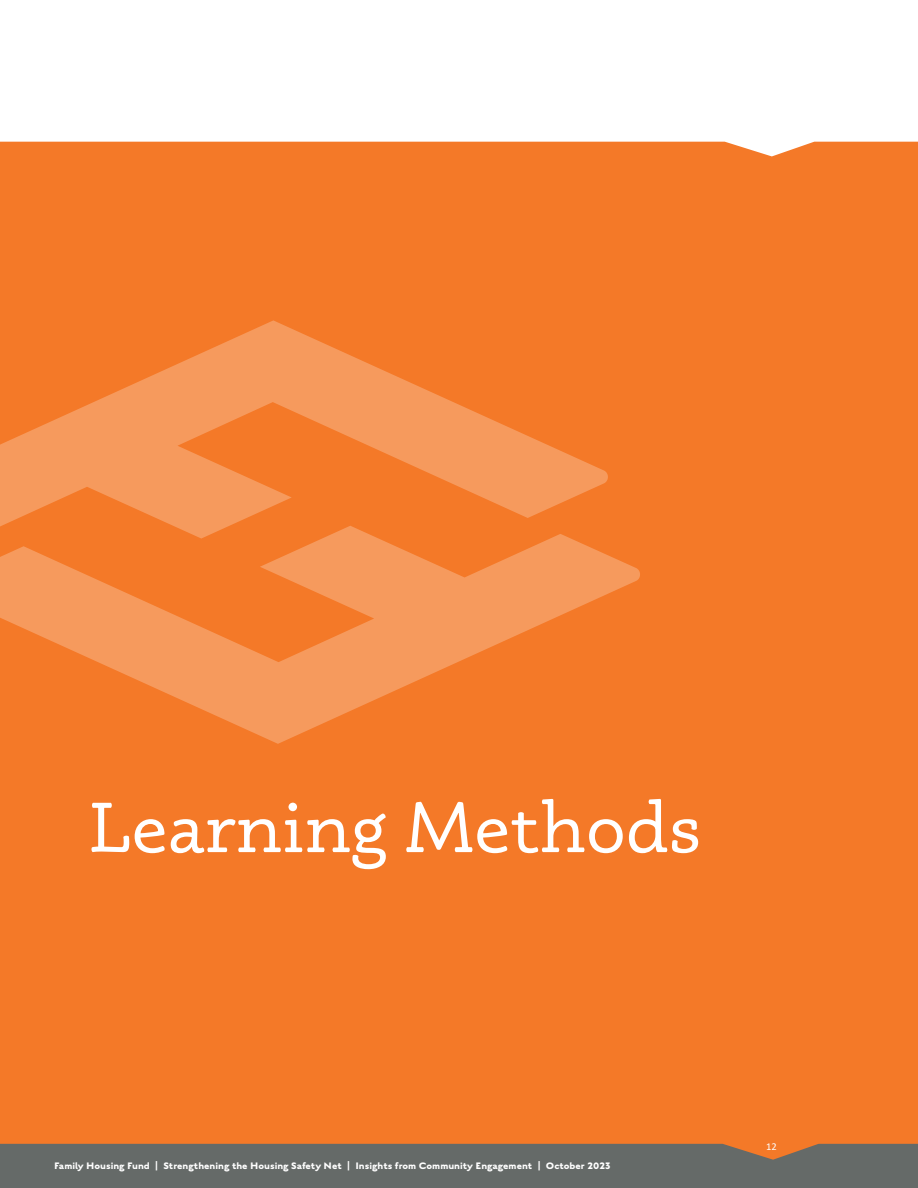
<style>
.page{position:relative;width:918px;height:1188px;background:#fff}
.page>*{position:absolute;margin:0;border:0;box-sizing:border-box;transform-origin:0 0}
.Section_Title{font:72px "Phoreus Cherokee";color:#fff}
.t1{font:700 10.5px "English Grotesque";color:#fff}
.t2{font:10.5px "Calibri";color:#fff}
</style>
<div class="page">
<div style="left:0;top:142px;width:918px;height:1002px;background:#f47928"></div>
<svg style="left:0;top:320px;width:609px;height:206px;background:#f4873f"></svg>
<svg style="left:0;top:526px;width:641px;height:218px;background:#f4863e"></svg>
<div style="left:0;top:1144px;width:918px;height:44px;background:#656a68"></div>
<p class="Section_Title" style="left:88px;top:786px;width:615px">Learning Methods</p>
<p class="t1" style="left:54px;top:1160px;width:558px">Family Housing Fund | Strengthening the Housing Safety Net | Insights from Community Engagement | October 2023</p>
<p class="t2" style="left:766px;top:1140px;width:12px">12</p>
</div>
